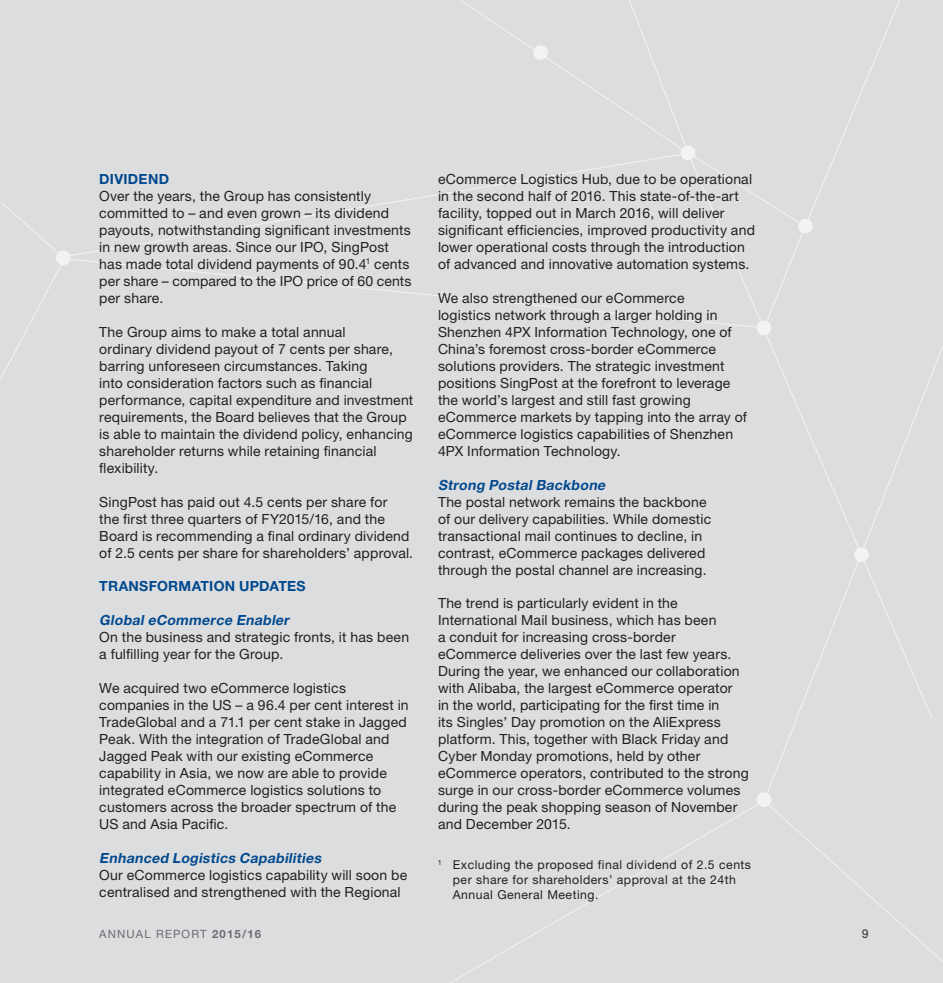
<style>
.page{position:relative;width:943px;height:983px;background:#fff}
.page>*{position:absolute;margin:0;border:0;box-sizing:border-box;transform-origin:0 0}
.Body_Text{font:14px/17px "Helvetica Neue LT Std";letter-spacing:.015em;color:#231f20}
.Body_Text_Subhead2{font:italic 700 14px "Helvetica Neue LT Std";color:#01498e}
.Body_Text_Header{font:700 14px "Helvetica Neue LT Std";letter-spacing:.02em;color:#01498e}
.notes{font:12.25px/14.7px "Helvetica Neue LT Std";letter-spacing:.04em;color:#231f20}
.t1{font:500 12.25px "Helvetica Neue LT Std";color:#4b4c4d}
.t2{font:11.38px "Helvetica Neue LT Std";letter-spacing:.1em;color:#6c6d70}
.s1{font-weight:700}
</style>
<div class="page">
<div style="left:0;top:0;width:943px;height:982px;background:#dcdddf"></div>
<svg style="left:71px;top:169px;width:518px;height:87px"></svg>
<svg style="left:71px;top:259px;width:518px;height:52px"></svg>
<svg style="left:768px;top:344px;width:175px;height:447px"></svg>
<svg style="left:452px;top:805px;width:304px;height:177px"></svg>
<svg style="left:589px;top:0;width:311px;height:336px"></svg>
<svg style="left:0;top:202px;width:71px;height:178px"></svg>
<svg style="left:532px;top:45px;width:17px;height:15px"></svg>
<svg style="left:756px;top:791px;width:187px;height:171px"></svg>
<svg style="left:853px;top:546px;width:16px;height:16px"></svg>
<p class="Body_Text_Header" style="left:99px;top:170px;width:71px">DIVIDEND</p>
<p class="Body_Text" style="left:99px;top:187px;width:313px">Over the years, the Group has consistently committed to – and even grown – its dividend payouts, notwithstanding significant investments in new growth areas. Since our IPO, SingPost has made total dividend payments of 90.4<sup>1</sup> cents per share – compared to the IPO price of 60 cents per share.</p>
<p class="Body_Text" style="left:99px;top:323px;width:315px">The Group aims to make a total annual<br>ordinary dividend payout of 7 cents per share, barring unforeseen circumstances. Taking<br>into consideration factors such as financial performance, capital expenditure and investment requirements, the Board believes that the Group is able to maintain the dividend policy, enhancing shareholder returns while retaining financial flexibility.</p>
<p class="Body_Text" style="left:99px;top:492px;width:315px">SingPost has paid out 4.5 cents per share for<br>the first three quarters of FY2015/16, and the Board is recommending a final ordinary dividend of 2.5 cents per share for shareholders’ approval.</p>
<p class="Body_Text_Header" style="left:99px;top:577px;width:208px">TRANSFORMATION UPDATES</p>
<p class="Body_Text_Subhead2" style="left:99px;top:611px;width:194px">Global eCommerce Enabler</p>
<p class="Body_Text" style="left:99px;top:628px;width:311px">On the business and strategic fronts, it has been a fulfilling year for the Group.</p>
<p class="Body_Text" style="left:99px;top:679px;width:311px">We acquired two eCommerce logistics companies in the US – a 96.4 per cent interest in TradeGlobal and a 71.1 per cent stake in Jagged Peak. With the integration of TradeGlobal and Jagged Peak with our existing eCommerce capability in Asia, we now are able to provide integrated eCommerce logistics solutions to customers across the broader spectrum of the US and Asia Pacific.</p>
<p class="Body_Text_Subhead2" style="left:99px;top:849px;width:226px">Enhanced Logistics Capabilities</p>
<p class="Body_Text" style="left:99px;top:866px;width:309px">Our eCommerce logistics capability will soon be centralised and strengthened with the Regional</p>
<p class="Body_Text" style="left:438px;top:170px;width:318px">eCommerce Logistics Hub, due to be operational in the second half of 2016. This state-of-the-art facility, topped out in March 2016, will deliver significant efficiencies, improved productivity and lower operational costs through the introduction of advanced and innovative automation systems.</p>
<p class="Body_Text" style="left:438px;top:289px;width:310px">We also strengthened our eCommerce<br>logistics network through a larger holding in Shenzhen 4PX Information Technology, one of China’s foremost cross-border eCommerce solutions providers. The strategic investment positions SingPost at the forefront to leverage the world’s largest and still fast growing eCommerce markets by tapping into the array of eCommerce logistics capabilities of Shenzhen 4PX Information Technology.</p>
<p class="Body_Text_Subhead2" style="left:438px;top:476px;width:172px">Strong Postal Backbone</p>
<p class="Body_Text" style="left:438px;top:492px;width:275px">The postal network remains the backbone of our delivery capabilities. While domestic transactional mail continues to decline, in contrast, eCommerce packages delivered through the postal channel are increasing.</p>
<p class="Body_Text" style="left:438px;top:594px;width:312px">The trend is particularly evident in the International Mail business, which has been<br>a conduit for increasing cross-border eCommerce deliveries over the last few years.<br>During the year, we enhanced our collaboration with Alibaba, the largest eCommerce operator<br>in the world, participating for the first time in<br>its Singles’ Day promotion on the AliExpress platform. This, together with Black Friday and Cyber Monday promotions, held by other eCommerce operators, contributed to the strong surge in our cross-border eCommerce volumes during the peak shopping season of November and December 2015.</p>
<p class="notes" style="left:453px;top:857px;width:300px;text-indent:-15px"><sup>1</sup> Excluding the proposed final dividend of 2.5 cents per share for shareholders’ approval at the 24th<br>Annual General Meeting.</p>
<p class="t2" style="left:99px;top:927px;width:163px">ANNUAL REPORT <span class="s1">2015/16</span></p>
<p class="t1" style="left:861px;top:926px;width:8px">9</p>
</div>
